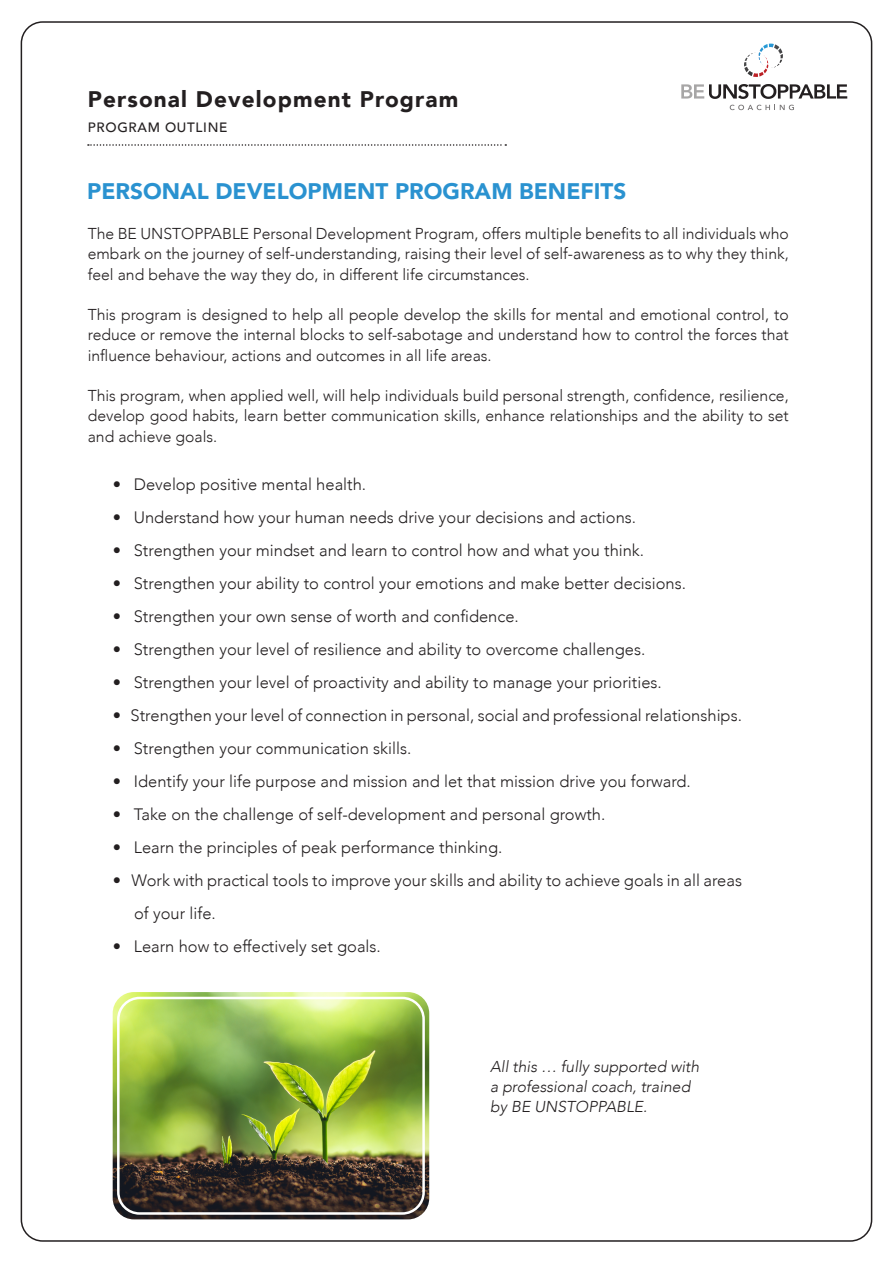
<style>
.page{position:relative;width:893px;height:1263px;background:#fff}
.page>*{position:absolute;margin:0;border:0;box-sizing:border-box;transform-origin:0 0}
.t1{font:900 22.5px "Avenir";color:#2a92d0}
.t2{font:900 22.5px "Avenir";letter-spacing:.05em;color:#231f20}
.t3{font:300 16.5px "Avenir";color:#231f20}
.t4{font:300 15.75px/20.2px "Avenir";color:#231f20;text-align:justify}
.t5{font:italic 300 15.75px/20.2px "Avenir";color:#231f20}
.t6{font:500 13.5px "Avenir";letter-spacing:.05em;color:#231f20}
</style>
<div class="page">
<svg style="left:681px;top:84px;width:166px;height:15px"></svg>
<svg style="left:730px;top:105px;width:64px;height:5px"></svg>
<svg style="left:744px;top:44px;width:39px;height:33px"></svg>
<svg style="left:88px;top:144px;width:418px;height:2px"></svg>
<img style="left:113px;top:992px;width:316px;height:227px">
<div style="left:117px;top:997px;width:308px;height:218px;border:3px solid #fff;border-radius:21px"></div>
<h1 class="t2" style="left:88px;top:79px;width:372px">Personal Development Program</h1>
<p class="t6" style="left:88px;top:116px;width:141px">PROGRAM OUTLINE</p>
<p class="t1" style="left:87px;top:172px;width:541px">PERSONAL DEVELOPMENT PROGRAM BENEFITS</p>
<p class="t4" style="left:88px;top:223px;width:703px">The BE UNSTOPPABLE Personal Development Program, offers multiple benefits to all individuals who embark on the journey of self-understanding, raising their level of self-awareness as to why they think, feel and behave the way they do, in different life circumstances.</p>
<p class="t4" style="left:88px;top:304px;width:703px">This program is designed to help all people develop the skills for mental and emotional control, to reduce or remove the internal blocks to self-sabotage and understand how to control the forces that influence behaviour, actions and outcomes in all life areas.</p>
<p class="t4" style="left:88px;top:385px;width:703px">This program, when applied well, will help individuals build personal strength, confidence, resilience, develop good habits, learn better communication skills, enhance relationships and the ability to set and achieve goals.</p>
<p class="t3" style="left:113px;top:474px;width:255px">• Develop positive mental health.</p>
<p class="t3" style="left:113px;top:507px;width:525px">• Understand how your human needs drive your decisions and actions.</p>
<p class="t3" style="left:113px;top:540px;width:533px">• Strengthen your mindset and learn to control how and what you think.</p>
<p class="t3" style="left:113px;top:573px;width:575px">• Strengthen your ability to control your emotions and make better decisions.</p>
<p class="t3" style="left:113px;top:606px;width:408px">• Strengthen your own sense of worth and confidence.</p>
<p class="t3" style="left:113px;top:639px;width:534px">• Strengthen your level of resilience and ability to overcome challenges.</p>
<p class="t3" style="left:113px;top:672px;width:551px">• Strengthen your level of proactivity and ability to manage your priorities.</p>
<p class="t3" style="left:113px;top:705px;width:631px">• Strengthen your level of connection in personal, social and professional relationships.</p>
<p class="t3" style="left:113px;top:738px;width:300px">• Strengthen your communication skills.</p>
<p class="t3" style="left:113px;top:771px;width:580px">• Identify your life purpose and mission and let that mission drive you forward.</p>
<p class="t3" style="left:113px;top:804px;width:494px">• Take on the challenge of self-development and personal growth.</p>
<p class="t3" style="left:113px;top:837px;width:391px">• Learn the principles of peak performance thinking.</p>
<p class="t3" style="left:113px;top:870px;width:631px">• Work with practical tools to improve your skills and ability to achieve goals in all areas</p>
<p class="t3" style="left:134px;top:903px;width:83px">of your life.</p>
<p class="t3" style="left:113px;top:936px;width:270px">• Learn how to effectively set goals.</p>
<p class="t5" style="left:490px;top:1056px;width:211px">All this … fully supported with a professional coach, trained by BE UNSTOPPABLE.</p>
</div>
